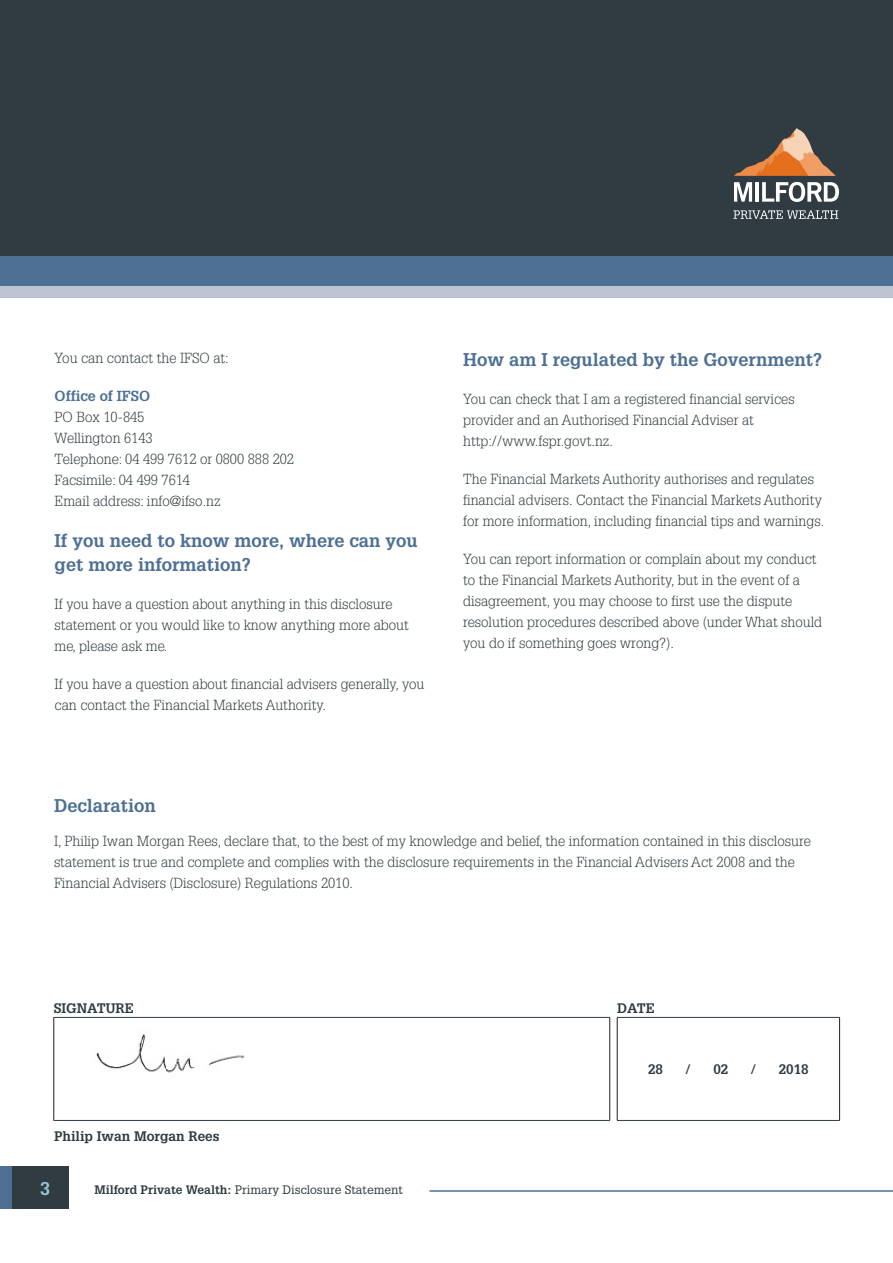
<style>
.page{position:relative;width:893px;height:1263px;background:#fff}
.page>*{position:absolute;margin:0;border:0;box-sizing:border-box;transform-origin:0 0}
.Body_copy{font:700 18px/24px "Glypha";color:#4d6f94}
.t1{font:700 18px "Glypha";color:#95c7d5}
.Body_copy-2{font:300 14.25px/21px "Glypha";color:#2f3b41}
.Form_CAPS_body{font:700 13.5px "Glypha";color:#2f3b41}
.t2{font:12px "Glypha";color:#2f3b41}
.s1{font-weight:700;color:#4d6f94}
.s2{font-weight:700}
</style>
<div class="page">
<div style="left:0;top:1166px;width:69px;height:43px;background:#303c42"></div>
<div style="left:0;top:1166px;width:12px;height:43px;background:#4e6f94"></div>
<hr style="left:429px;top:1190px;width:464px;height:2px;background:#4d6f94">
<div style="left:0;top:268px;width:893px;height:29px;background:#bec4d4"></div>
<div style="left:0;top:0;width:893px;height:286px;background:#303c42"></div>
<svg style="left:734px;top:128px;width:102px;height:48px"></svg>
<svg style="left:734px;top:182px;width:18px;height:20px"></svg>
<hr style="left:755px;top:182px;width:4px;height:20px;background:#fff">
<svg style="left:762px;top:182px;width:77px;height:20px"></svg>
<svg style="left:733px;top:210px;width:105px;height:9px"></svg>
<div style="left:0;top:256px;width:893px;height:30px;background:#4e6f94"></div>
<hr style="left:54px;top:1017px;width:556px;height:1px;background:#2f3b41">
<hr style="left:54px;top:1120px;width:556px;height:1px;background:#2f3b41">
<hr style="left:54px;top:1017px;width:1px;height:103px;background:#231f20">
<hr style="left:609px;top:1017px;width:1px;height:103px;background:#231f20">
<hr style="left:617px;top:1017px;width:223px;height:1px;background:#2f3b41">
<hr style="left:617px;top:1120px;width:223px;height:1px;background:#2f3b41">
<hr style="left:617px;top:1017px;width:1px;height:103px;background:#231f20">
<hr style="left:839px;top:1017px;width:1px;height:103px;background:#231f20">
<img style="left:96px;top:1034px;width:149px;height:39px">
<p class="Body_copy-2" style="left:55px;top:348px;width:176px">You can contact the IFSO at:</p>
<p class="Body_copy-2" style="left:55px;top:386px;width:241px"><span class="s1">Office of IFSO<br></span>PO Box 10-845<br>Wellington 6143<br>Telephone: 04 499 7612 or 0800 888 202<br>Facsimile: 04 499 7614<br>Email address: info@ifso.nz</p>
<p class="Body_copy" style="left:55px;top:528px;width:365px">If you need to know more, where can you get more information?</p>
<p class="Body_copy-2" style="left:55px;top:594px;width:356px">If you have a question about anything in this disclosure statement or you would like to know anything more about me, please ask me.</p>
<p class="Body_copy-2" style="left:55px;top:674px;width:371px">If you have a question about financial advisers generally, you can contact the Financial Markets Authority.</p>
<p class="Body_copy" style="left:463px;top:347px;width:361px">How am I regulated by the Government?</p>
<p class="Body_copy-2" style="left:463px;top:388px;width:333px">You can check that I am a registered financial services provider and an Authorised Financial Adviser at http://www.fspr.govt.nz.</p>
<p class="Body_copy-2" style="left:463px;top:468px;width:363px">The Financial Markets Authority authorises and regulates financial advisers. Contact the Financial Markets Authority for more information, including financial tips and warnings.</p>
<p class="Body_copy-2" style="left:463px;top:548px;width:361px">You can report information or complain about my conduct to the Financial Markets Authority, but in the event of a disagreement, you may choose to first use the dispute resolution procedures described above (under What should you do if something goes wrong?).</p>
<p class="Body_copy" style="left:54px;top:793px;width:103px">Declaration</p>
<p class="Body_copy-2" style="left:54px;top:830px;width:758px">I, Philip Iwan Morgan Rees, declare that, to the best of my knowledge and belief, the information contained in this disclosure statement is true and complete and complies with the disclosure requirements in the Financial Advisers Act 2008 and the<br>Financial Advisers (Disclosure) Regulations 2010.</p>
<p class="Form_CAPS_body" style="left:54px;top:1000px;width:82px">SIGNATURE</p>
<p class="Form_CAPS_body" style="left:617px;top:1000px;width:39px">DATE</p>
<p class="Form_CAPS_body" style="left:54px;top:1127px;width:167px">Philip Iwan Morgan Rees</p>
<p class="t1" style="left:40px;top:1178px;width:12px">3</p>
<p class="t2" style="left:94px;top:1182px;width:310px"><span class="s2">Milford Private Wealth:</span> Primary Disclosure Statement</p>
<p class="Form_CAPS_body" style="left:648px;top:1061px;width:17px">28</p>
<p class="Form_CAPS_body" style="left:686px;top:1061px;width:7px">/</p>
<p class="Form_CAPS_body" style="left:713px;top:1061px;width:17px">02</p>
<p class="Form_CAPS_body" style="left:751px;top:1061px;width:7px">/</p>
<p class="Form_CAPS_body" style="left:779px;top:1061px;width:32px">2018</p>
</div>
